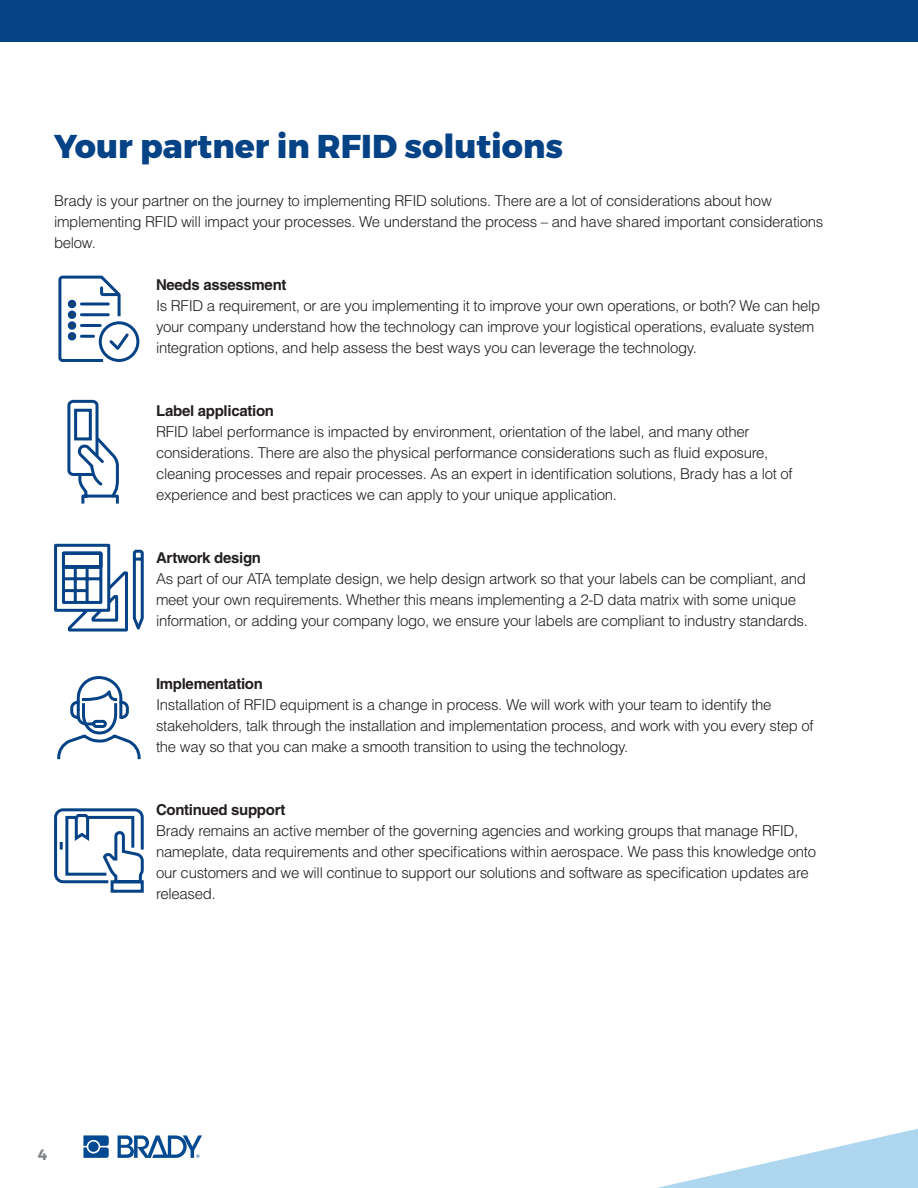
<style>
.page{position:relative;width:918px;height:1188px;background:#fff}
.page>*{position:absolute;margin:0;border:0;box-sizing:border-box;transform-origin:0 0}
.t1{font:800 33px "Montserrat";color:#054286}
.t2{font:300 15px/21px "Helvetica LT Std";letter-spacing:-.02em;color:#231f20}
.t3{font:700 15px "Helvetica LT Std";letter-spacing:-.02em;color:#231f20}
.t4{font:700 15px "Montserrat";color:#80838a}
</style>
<div class="page">
<svg style="left:657px;top:1128px;width:261px;height:60px"></svg>
<div style="left:0;top:0;width:918px;height:41px;background:#054286"></div>
<svg style="left:83px;top:1135px;width:26px;height:23px"></svg>
<div style="left:88px;top:1142px;width:11px;height:10px;background:#014990;border-radius:50%"></div>
<svg style="left:118px;top:1135px;width:84px;height:23px"></svg>
<svg style="left:67px;top:399px;width:52px;height:105px"></svg>
<svg style="left:58px;top:275px;width:82px;height:87px"></svg>
<svg style="left:54px;top:543px;width:90px;height:89px"></svg>
<svg style="left:54px;top:808px;width:90px;height:85px"></svg>
<svg style="left:57px;top:676px;width:84px;height:84px"></svg>
<h1 class="t1" style="left:54px;top:125px;width:511px">Your partner in RFID solutions</h1>
<p class="t2" style="left:54px;top:190px;width:771px">Brady is your partner on the journey to implementing RFID solutions. There are a lot of considerations about how implementing RFID will impact your processes. We understand the process – and have shared important considerations below.</p>
<p class="t3" style="left:156px;top:275px;width:132px">Needs assessment</p>
<p class="t2" style="left:156px;top:295px;width:666px">Is RFID a requirement, or are you implementing it to improve your own operations, or both? We can help your company understand how the technology can improve your logistical operations, evaluate system integration options, and help assess the best ways you can leverage the technology.</p>
<p class="t3" style="left:156px;top:401px;width:120px">Label application</p>
<p class="t2" style="left:156px;top:421px;width:638px">RFID label performance is impacted by environment, orientation of the label, and many other considerations. There are also the physical performance considerations such as fluid exposure, cleaning processes and repair processes. As an expert in identification solutions, Brady has a lot of experience and best practices we can apply to your unique application.</p>
<p class="t3" style="left:156px;top:548px;width:107px">Artwork design</p>
<p class="t2" style="left:156px;top:568px;width:653px">As part of our ATA template design, we help design artwork so that your labels can be compliant, and meet your own requirements. Whether this means implementing a 2-D data matrix with some unique information, or adding your company logo, we ensure your labels are compliant to industry standards.</p>
<p class="t3" style="left:156px;top:674px;width:108px">Implementation</p>
<p class="t2" style="left:156px;top:694px;width:659px">Installation of RFID equipment is a change in process. We will work with your team to identify the stakeholders, talk through the installation and implementation process, and work with you every step of the way so that you can make a smooth transition to using the technology.</p>
<p class="t4" style="left:38px;top:1145px;width:11px">4</p>
<p class="t3" style="left:156px;top:800px;width:131px">Continued support</p>
<p class="t2" style="left:156px;top:820px;width:662px">Brady remains an active member of the governing agencies and working groups that manage RFID, nameplate, data requirements and other specifications within aerospace. We pass this knowledge onto our customers and we will continue to support our solutions and software as specification updates are released.</p>
</div>
